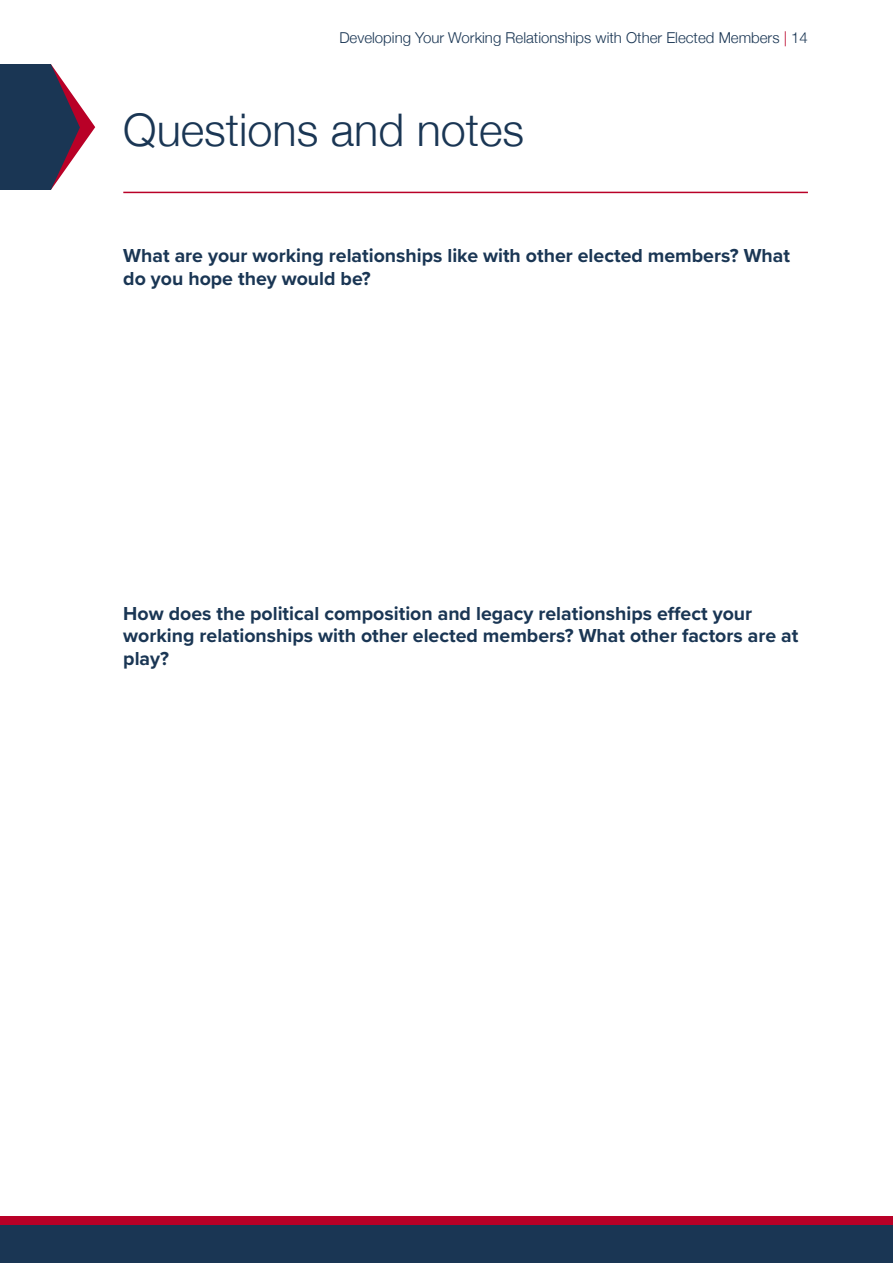
<style>
.page{position:relative;width:893px;height:1263px;background:#fff}
.page>*{position:absolute;margin:0;border:0;box-sizing:border-box;transform-origin:0 0}
.t1{font:300 45px "Helvetica Neue";color:#1a3654}
.question{font:700 19.5px/22.5px "Proxima Nova";color:#1a3654}
.t2{font:300 15px "Helvetica Neue";color:#1a3654}
.s1{color:#b90027}
</style>
<div class="page">
<div style="left:0;top:1225px;width:893px;height:38px;background:#1a3654"></div>
<div style="left:0;top:1216px;width:893px;height:9px;background:#b90027"></div>
<hr style="left:123px;top:192px;width:685px;height:1px;background:#b90027">
<div style="left:0;top:64px;width:51px;height:126px;background:#1a3654"></div>
<svg style="left:51px;top:64px;width:44px;height:126px"></svg>
<p class="t2" style="left:339px;top:26px;width:470px">Developing Your Working Relationships with Other Elected Members <span class="s1">|</span> 14</p>
<h2 class="t1" style="left:123px;top:93px;width:402px">Questions and notes</h2>
<p class="question" style="left:123px;top:244px;width:668px">What are your working relationships like with other elected members? What do you hope they would be?</p>
<p class="question" style="left:123px;top:601px;width:677px">How does the political composition and legacy relationships effect your working relationships with other elected members? What other factors are at play?</p>
</div>
